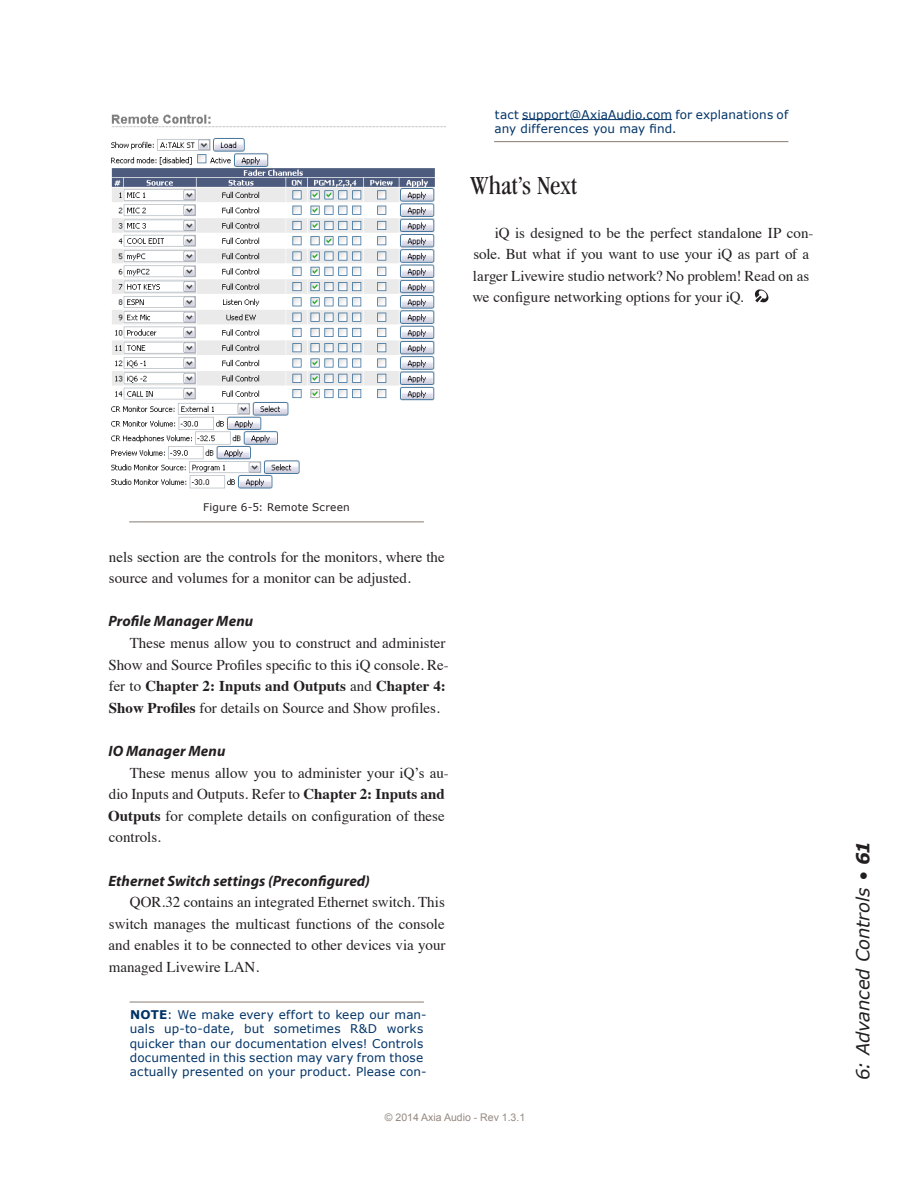
<style>
.page{position:relative;width:918px;height:1188px;background:#fff}
.page>*{position:absolute;margin:0;border:0;box-sizing:border-box;transform-origin:0 0}
.t1{font:condensed 27px "Garamond IT Cby BT";color:#231f20}
.t2{font:italic 18px "Verdana";letter-spacing:-.005em;color:#231f20}
.t3{font:15px/21.6px "Times";color:#231f20}
.t4{font:italic 700 15px "Myriad Pro";letter-spacing:.005em;color:#231f20}
.t5{font:12px/14.4px "Verdana";letter-spacing:.015em;color:#003367}
.t6{font:10.5px "Arial";color:#968980}
.t7{font:10.5px "Verdana";letter-spacing:.02em;color:#231f20}
.s1{font-weight:700}
</style>
<div class="page">
<hr style="left:130px;top:1001px;width:294px;height:2px;background:#968980">
<hr style="left:522px;top:119px;width:150px;height:1px;background:#003367">
<hr style="left:494px;top:141px;width:294px;height:1px;background:#968980">
<svg style="left:755px;top:289px;width:13px;height:13px"></svg>
<img style="left:111px;top:114px;width:334px;height:375px">
<hr style="left:129px;top:521px;width:295px;height:1px;background:#968980">
<p class="t5" style="left:494px;top:107px;width:295px">tact support@AxiaAudio.com for explanations of any differences you may find.</p>
<h1 class="t1" style="left:471px;top:170px;width:108px">What’s Next</h1>
<p class="t3" style="left:473px;top:220px;width:342px;text-indent:22px">iQ is designed to be the perfect standalone IP con&shy;sole. But what if you want to use your iQ as part of a larger Livewire studio network? No problem! Read on as we configure networking options for your iQ.</p>
<p class="t7" style="left:203px;top:500px;width:148px">Figure 6-5: Remote Screen</p>
<p class="t3" style="left:109px;top:544px;width:337px">nels section are the controls for the monitors, where the source and volumes for a monitor can be adjusted.</p>
<p class="t4" style="left:108px;top:612px;width:146px">Profile Manager Menu</p>
<p class="t3" style="left:108px;top:631px;width:342px;text-indent:21px">These menus allow you to construct and administer Show and Source Profiles specific to this iQ console. Re&shy;fer to <span class="s1">Chapter 2: Inputs and Outputs</span> and <span class="s1">Chapter 4:<br>Show Profiles</span> for details on Source and Show profiles.</p>
<p class="t4" style="left:109px;top:741px;width:118px">IO Manager Menu</p>
<p class="t3" style="left:108px;top:760px;width:342px;text-indent:21px">These menus allow you to administer your iQ’s au&shy;dio Inputs and Outputs. Refer to <span class="s1">Chapter 2: Inputs and Outputs</span> for complete details on configuration of these controls.</p>
<p class="t4" style="left:108px;top:871px;width:263px">Ethernet Switch settings (Preconfigured)</p>
<p class="t3" style="left:109px;top:890px;width:338px;text-align:justify;text-indent:21px">QOR.32 contains an integrated Ethernet switch. This switch manages the multicast functions of the console and enables it to be connected to other devices via your managed Livewire LAN.</p>
<p class="t5" style="left:130px;top:1007px;width:299px"><span class="s1">NOTE</span>: We make every effort to keep our man&shy;uals up-to-date, but sometimes R&amp;D works quicker than our documentation elves! Controls documented in this section may vary from those actually presented on your product. Please con-</p>
<p class="t6" style="left:385px;top:1110px;width:142px">© 2014 Axia Audio - Rev 1.3.1</p>
<p class="t2" style="left:851px;top:1080px;width:241px;rotate:-90deg">6: Advanced Controls • <span class="s1">61</span></p>
</div>
